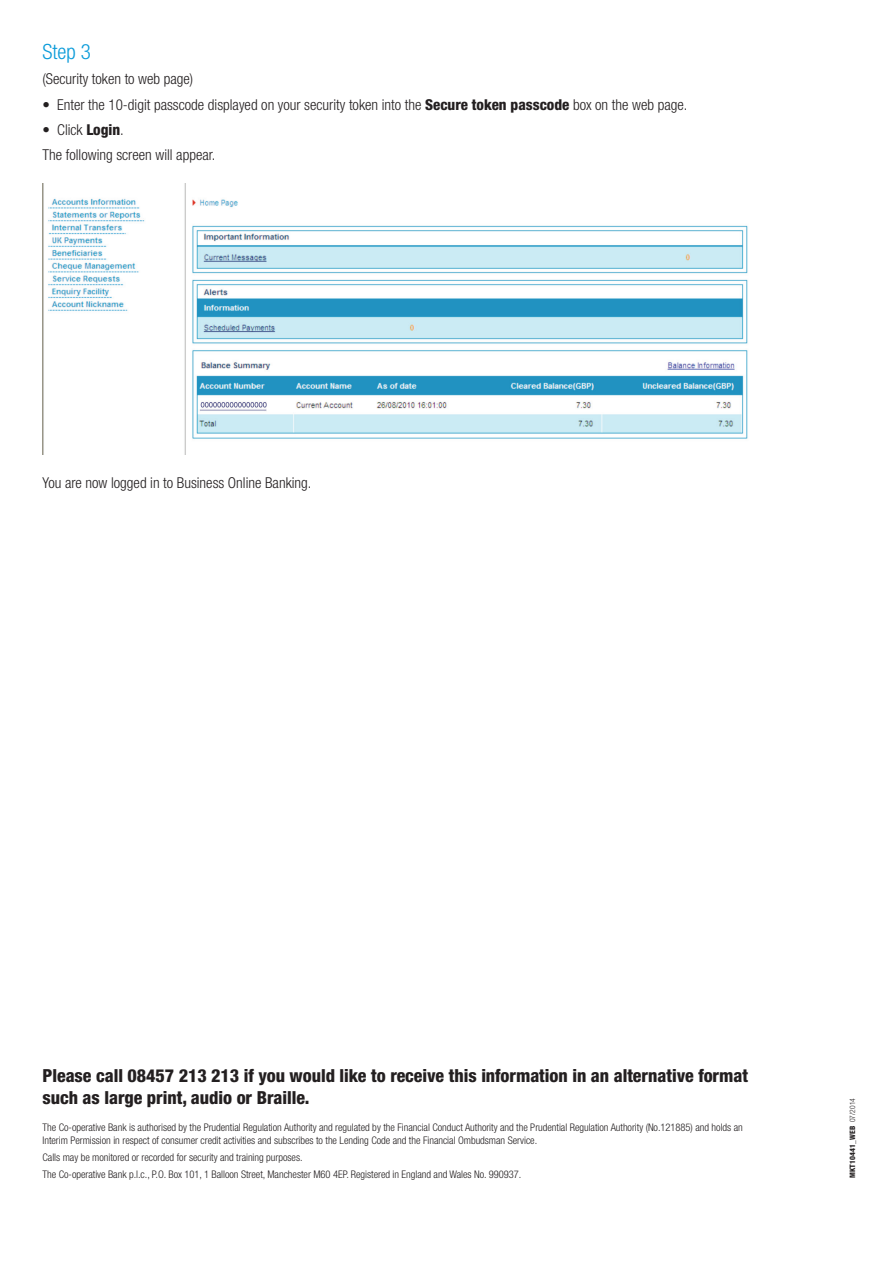
<style>
.page{position:relative;width:893px;height:1263px;background:#fff}
.page>*{position:absolute;margin:0;border:0;box-sizing:border-box;transform-origin:0 0}
.t1{font:300 condensed 21px "Helvetica Neue LT";color:#0a9bd9}
.t2{font:800 condensed 18px/21.6px "Helvetica Neue LT";letter-spacing:-.005em;color:#231f20}
.t3{font:300 condensed 15px/25.2px "Helvetica Neue LT";color:#231f20}
.t4{font:300 condensed 10.5px/12.8px "Helvetica Neue LT";letter-spacing:-.005em;color:#231f20}
.t5{font:800 condensed 7.5px "Helvetica Neue LT";letter-spacing:.03em;color:#231f20}
.s1{font-weight:800}
.s2{font-weight:300}
</style>
<div class="page">
<img style="left:43px;top:184px;width:705px;height:270px">
<h1 class="t1" style="left:43px;top:40px;width:50px">Step 3</h1>
<h3 class="t3" style="left:43px;top:66px;width:152px">(Security token to web page)</h3>
<h3 class="t3" style="left:43px;top:92px;width:646px">• Enter the 10-digit passcode displayed on your security token into the <span class="s1">Secure token passcode</span> box on the web page.</h3>
<h3 class="t3" style="left:43px;top:117px;width:174px">• Click <span class="s1">Login</span>.<br>The following screen will appear.</h3>
<h3 class="t3" style="left:43px;top:470px;width:270px">You are now logged in to Business Online Banking.</h3>
<h2 class="t2" style="left:43px;top:1064px;width:707px">Please call 08457 213 213 if you would like to receive this information in an alternative format such as large print, audio or Braille.</h2>
<p class="t4" style="left:43px;top:1121px;width:702px">The Co-operative Bank is authorised by the Prudential Regulation Authority and regulated by the Financial Conduct Authority and the Prudential Regulation Authority (No.121885) and holds an<br>Interim Permission in respect of consumer credit activities and subscribes to the Lending Code and the Financial Ombudsman Service.</p>
<p class="t4" style="left:43px;top:1149px;width:480px;line-height:17px">Calls may be monitored or recorded for security and training purposes.<br>The Co-operative Bank p.l.c., P.O. Box 101, 1 Balloon Street, Manchester M60 4EP. Registered in England and Wales No. 990937.</p>
<p class="t5" style="left:848px;top:1178px;width:81px;rotate:-90deg">MKT10441_WEB <span class="s2">07/2014</span></p>
</div>
